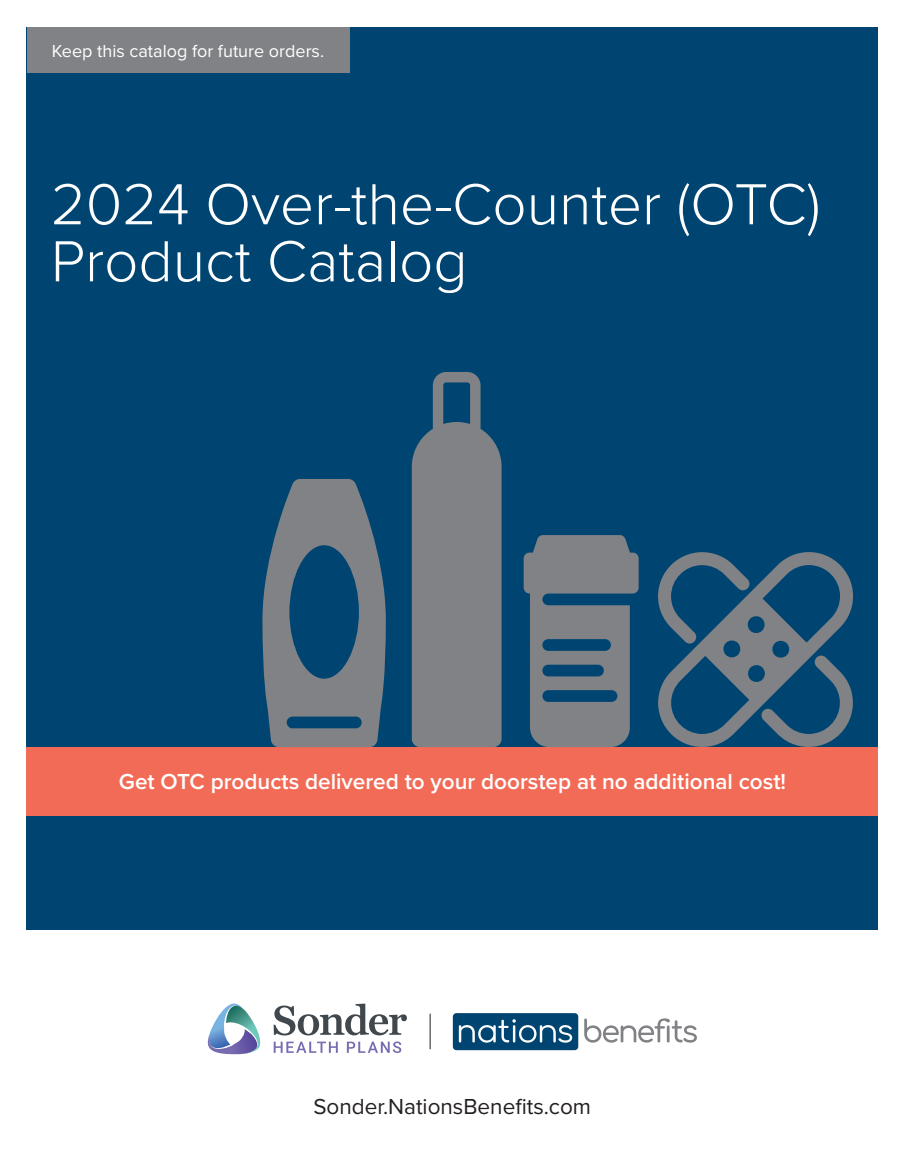
<style>
.page{position:relative;width:905px;height:1175px;background:#fff}
.page>*{position:absolute;margin:0;border:0;box-sizing:border-box;transform-origin:0 0}
.Cover_Title{font:300 60px/57px "Proxima Nova";color:#fff}
.Coral_Bar_Text{font:600 22.5px "Proxima Nova";color:#fff}
.URL{font:22.5px "Proxima Nova";color:#231f20}
.Keep_For_Futrure{font:18px "Proxima Nova";color:#fff}
</style>
<div class="page">
<div style="left:27px;top:27px;width:851px;height:902px;background:#004571"></div>
<div style="left:27px;top:747px;width:851px;height:68px;background:#f26b57"></div>
<div style="left:27px;top:27px;width:322px;height:45px;background:#808285"></div>
<svg style="left:523px;top:535px;width:115px;height:212px"></svg>
<svg style="left:658px;top:552px;width:195px;height:195px"></svg>
<svg style="left:412px;top:372px;width:89px;height:375px;background:#707a82"></svg>
<svg style="left:262px;top:479px;width:124px;height:268px"></svg>
<svg style="left:584px;top:1018px;width:113px;height:24px"></svg>
<div style="left:453px;top:1013px;width:125px;height:37px;background:#004571;border-radius:4px"></div>
<svg style="left:459px;top:1019px;width:113px;height:23px"></svg>
<hr style="left:430px;top:1013px;width:1px;height:36px;background:#231f20">
<svg style="left:273px;top:1003px;width:134px;height:32px"></svg>
<svg style="left:274px;top:1041px;width:64px;height:11px"></svg>
<svg style="left:347px;top:1041px;width:54px;height:12px"></svg>
<svg style="left:207px;top:1003px;width:54px;height:51px"></svg>
<p class="Keep_For_Futrure" style="left:52px;top:37px;width:274px">Keep this catalog for future orders.</p>
<p class="Cover_Title" style="left:51px;top:172px;width:771px">2024 Over-the-Counter (OTC)<br>Product Catalog</p>
<p class="Coral_Bar_Text" style="left:119px;top:765px;width:668px">Get OTC products delivered to your doorstep at no additional cost!</p>
<p class="URL" style="left:313px;top:1089px;width:279px">Sonder.NationsBenefits.com</p>
</div>
